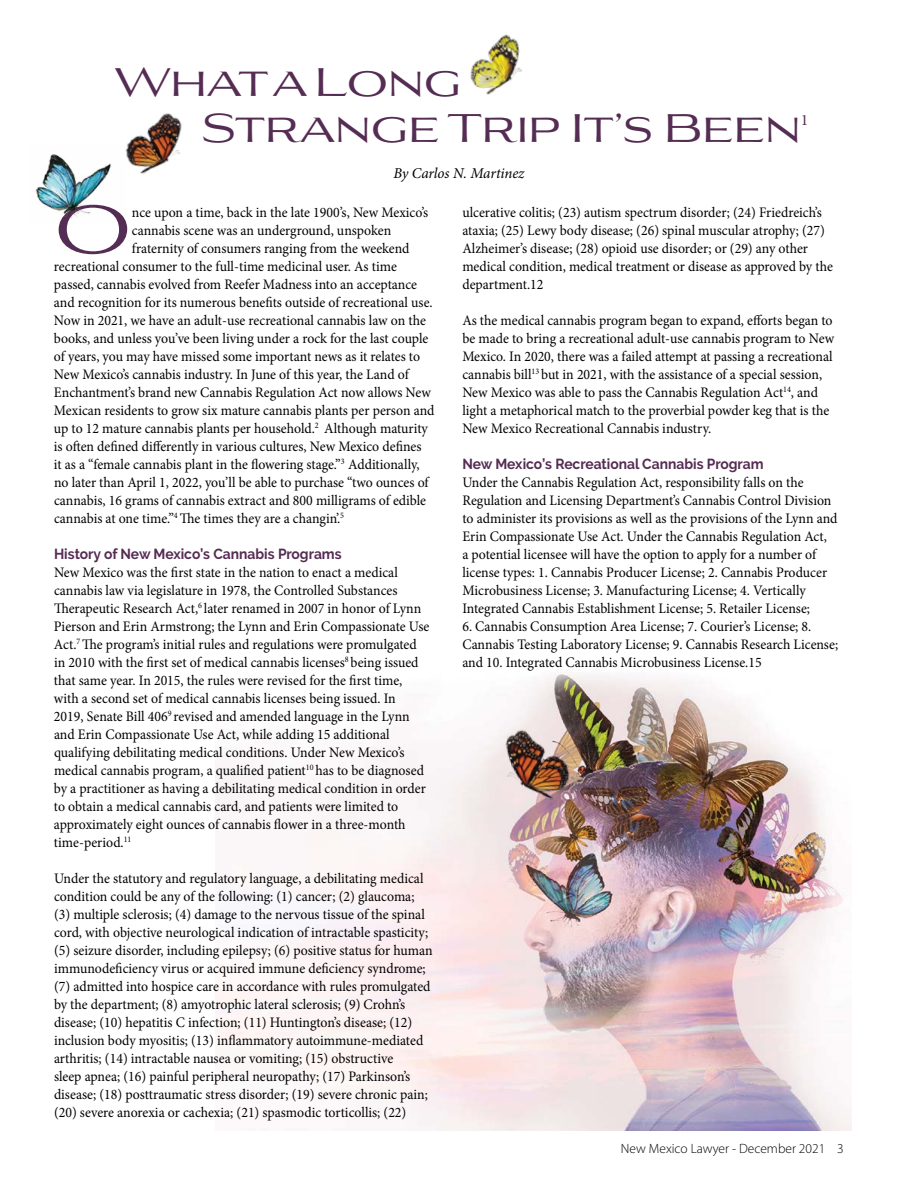
<style>
.page{position:relative;width:918px;height:1188px;background:#fff}
.page>*{position:absolute;margin:0;border:0;box-sizing:border-box;transform-origin:0 0}
.t1{font:64.5px "Aviano Flare";color:#552c53;scale:.95 1}
.t2{font:38.7px/46.5px "Aviano Flare";color:#552c53}
.t3{font:15.75px "Minion Pro";color:#552c53}
.t4{font:italic 15px "Minion Pro";letter-spacing:-.01em;color:#000}
.t5{font:14.55px/18px "Minion Pro";color:#000;scale:.95 1}
.t6{font:700 14.55px "Raleway";color:#552c53;scale:.95 1}
.t7{font:300 13.5px "Myriad Pro";color:#000}
</style>
<div class="page">
<img style="left:215px;top:672px;width:637px;height:459px">
<img style="left:35px;top:154px;width:76px;height:65px">
<img style="left:470px;top:34px;width:52px;height:61px">
<img style="left:125px;top:113px;width:57px;height:61px">
<img style="left:490px;top:716px;width:94px;height:96px">
<h2 class="t2" style="left:201px;top:59px;width:601px;text-indent:-87px">What a Long<br>Strange Trip It’s Been</h2>
<p class="t3" style="left:801px;top:110px;width:9px">1</p>
<p class="t4" style="left:393px;top:163px;width:133px">By Carlos N. Martinez</p>
<h1 class="t1" style="left:54px;top:193px;width:83px">O</h1>
<p class="t5" style="left:132px;top:203px;width:314px">nce upon a time, back in the late 1900’s, New Mexico’s</p>
<p class="t5" style="left:132px;top:221px;width:275px">cannabis scene was an underground, unspoken</p>
<p class="t5" style="left:132px;top:239px;width:294px">fraternity of consumers ranging from the weekend</p>
<p class="t5" style="left:54px;top:257px;width:363px">recreational consumer to the full-time medicinal user. As time</p>
<p class="t5" style="left:54px;top:275px;width:384px">passed, cannabis evolved from Reefer Madness into an acceptance</p>
<p class="t5" style="left:54px;top:293px;width:400px">and recognition for its numerous benefits outside of recreational use.</p>
<p class="t5" style="left:54px;top:311px;width:393px">Now in 2021, we have an adult-use recreational cannabis law on the</p>
<p class="t5" style="left:54px;top:329px;width:396px">books, and unless you’ve been living under a rock for the last couple</p>
<p class="t5" style="left:54px;top:347px;width:387px">of years, you may have missed some important news as it relates to</p>
<p class="t5" style="left:54px;top:365px;width:375px">New Mexico’s cannabis industry. In June of this year, the Land of</p>
<p class="t5" style="left:54px;top:383px;width:398px">Enchantment’s brand new Cannabis Regulation Act now allows New</p>
<p class="t5" style="left:54px;top:401px;width:402px">Mexican residents to grow six mature cannabis plants per person and</p>
<p class="t5" style="left:54px;top:419px;width:395px">up to 12 mature cannabis plants per household.<sup>2</sup> Although maturity</p>
<p class="t5" style="left:54px;top:437px;width:388px">is often defined differently in various cultures, New Mexico defines</p>
<p class="t5" style="left:54px;top:455px;width:386px">it as a “female cannabis plant in the flowering stage.”<sup>3</sup> Additionally,</p>
<p class="t5" style="left:54px;top:473px;width:396px">no later than April 1, 2022, you’ll be able to purchase “two ounces of</p>
<p class="t5" style="left:54px;top:491px;width:393px">cannabis, 16 grams of cannabis extract and 800 milligrams of edible</p>
<p class="t5" style="left:54px;top:509px;width:307px">cannabis at one time.”<sup>4</sup> The times they are a changin’.<sup>5</sup></p>
<p class="t6" style="left:54px;top:545px;width:304px">History of New Mexico’s Cannabis Programs</p>
<p class="t5" style="left:54px;top:563px;width:397px">New Mexico was the first state in the nation to enact a medical cannabis law via legislature in 1978, the Controlled Substances Therapeutic Research Act,<sup>6</sup> later renamed in 2007 in honor of Lynn Pierson and Erin Armstrong; the Lynn and Erin Compassionate Use Act.<sup>7</sup> The program’s initial rules and regulations were promulgated in 2010 with the first set of medical cannabis licenses<sup>8</sup> being issued that same year. In 2015, the rules were revised for the first time, with a second set of medical cannabis licenses being issued. In<br>2019, Senate Bill 406<sup>9</sup> revised and amended language in the Lynn and Erin Compassionate Use Act, while adding 15 additional qualifying debilitating medical conditions. Under New Mexico’s medical cannabis program, a qualified patient<sup>10</sup> has to be diagnosed by a practitioner as having a debilitating medical condition in order to obtain a medical cannabis card, and patients were limited to approximately eight ounces of cannabis flower in a three-month time-period.<sup>11</sup></p>
<p class="t5" style="left:54px;top:869px;width:400px">Under the statutory and regulatory language, a debilitating medical condition could be any of the following: (1) cancer; (2) glaucoma; (3) multiple sclerosis; (4) damage to the nervous tissue of the spinal cord, with objective neurological indication of intractable spasticity; (5) seizure disorder, including epilepsy; (6) positive status for human immunodeficiency virus or acquired immune deficiency syndrome; (7) admitted into hospice care in accordance with rules promulgated by the department; (8) amyotrophic lateral sclerosis; (9) Crohn’s disease; (10) hepatitis C infection; (11) Huntington’s disease; (12) inclusion body myositis; (13) inflammatory autoimmune-mediated arthritis; (14) intractable nausea or vomiting; (15) obstructive<br>sleep apnea; (16) painful peripheral neuropathy; (17) Parkinson’s disease; (18) posttraumatic stress disorder; (19) severe chronic pain; (20) severe anorexia or cachexia; (21) spasmodic torticollis; (22)</p>
<p class="t5" style="left:462px;top:203px;width:392px">ulcerative colitis; (23) autism spectrum disorder; (24) Friedreich’s ataxia; (25) Lewy body disease; (26) spinal muscular atrophy; (27)<br>Alzheimer’s disease; (28) opioid use disorder; or (29) any other medical condition, medical treatment or disease as approved by the department.12</p>
<p class="t5" style="left:462px;top:311px;width:393px">As the medical cannabis program began to expand, efforts began to be made to bring a recreational adult-use cannabis program to New Mexico. In 2020, there was a failed attempt at passing a recreational cannabis bill<sup>13</sup> but in 2021, with the assistance of a special session, New Mexico was able to pass the Cannabis Regulation Act<sup>14</sup>, and light a metaphorical match to the proverbial powder keg that is the New Mexico Recreational Cannabis industry.</p>
<p class="t6" style="left:462px;top:455px;width:319px">New Mexico’s Recreational Cannabis Program</p>
<p class="t5" style="left:462px;top:473px;width:396px">Under the Cannabis Regulation Act, responsibility falls on the Regulation and Licensing Department’s Cannabis Control Division to administer its provisions as well as the provisions of the Lynn and Erin Compassionate Use Act. Under the Cannabis Regulation Act,<br>a potential licensee will have the option to apply for a number of license types: 1. Cannabis Producer License; 2. Cannabis Producer Microbusiness License; 3. Manufacturing License; 4. Vertically Integrated Cannabis Establishment License; 5. Retailer License;</p>
<p class="t5" style="left:462px;top:617px;width:397px">6. Cannabis Consumption Area License; 7. Courier’s License; 8.<br>Cannabis Testing Laboratory License; 9. Cannabis Research License; and 10. Integrated Cannabis Microbusiness License.15</p>
<p class="t7" style="left:621px;top:1141px;width:224px">New Mexico Lawyer - December 2021 3</p>
</div>
